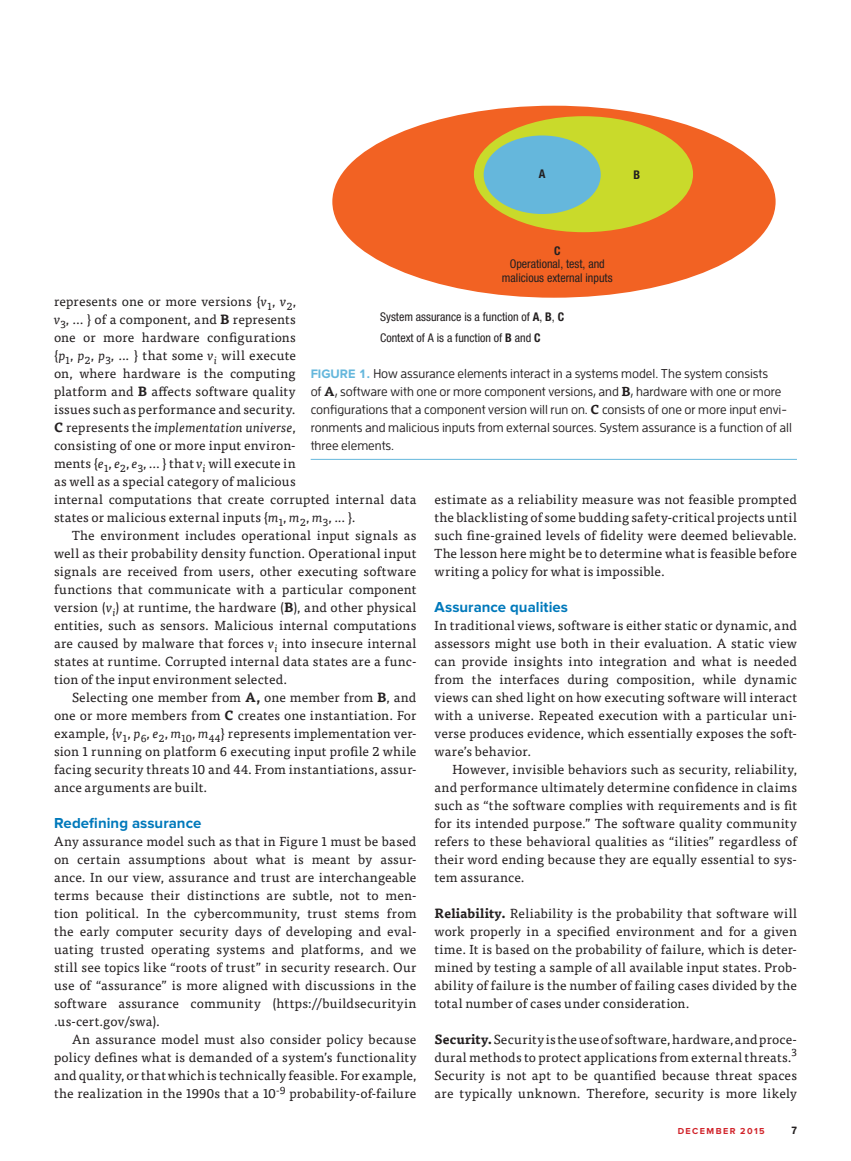
<style>
.page{position:relative;width:851px;height:1161px;background:#fff}
.page>*{position:absolute;margin:0;border:0;box-sizing:border-box;transform-origin:0 0}
.t1{font:700 15px "Proxima Nova";letter-spacing:.005em;color:#0079bb}
.t2{font:13.2px/18px "Tisa Pro";letter-spacing:.015em;color:#231f20;text-align:justify}
.t3{font:13.05px/18px "Tisa Pro";letter-spacing:.015em;color:#231f20;text-align:justify}
.t4{font:500 12.75px/18px "Enzo OT";color:#231f20}
.t5{font:condensed 12px/13.5px "Helvetica Neue LT Std";color:#231f20;text-align:center}
.t6{font:700 condensed 12px "Helvetica Neue LT Std";color:#231f20}
.t7{font:700 10.5px "Enzo OT";color:#231f20}
.t8{font:700 9px "Proxima Nova";letter-spacing:.16em;color:#d1232a}
.s1{font-weight:700}
.s2{font-family:"Proxima Nova";font-weight:700;color:#65b7dc}
.s3{font-family:"Tisa Pro";font-weight:700}
.s4{font-style:italic}
</style>
<div class="page">
<div style="left:332px;top:106px;width:443px;height:192px;background:#f26223;border-radius:50%"></div>
<div style="left:474px;top:116px;width:219px;height:116px;background:#c9da2b;border-radius:50%"></div>
<div style="left:483px;top:135px;width:117px;height:79px;background:#65b7dc;border-radius:50%"></div>
<hr style="left:310px;top:459px;width:486px;height:1px;background:#65b7dc">
<p class="t6" style="left:539px;top:167px;width:8px">A</p>
<p class="t6" style="left:633px;top:167px;width:8px">B</p>
<p class="t6" style="left:554px;top:243px;width:8px">C</p>
<p class="t5" style="left:502px;top:257px;width:112px">Operational, test, and malicious external inputs</p>
<p class="t5" style="left:380px;top:306px;width:185px;line-height:21px;text-align:left">System assurance is a function of <span class="s1">A</span>, <span class="s1">B</span>, <span class="s1">C<br></span>Context of A is a function of <span class="s1">B</span> and <span class="s1">C</span></p>
<p class="t4" style="left:310px;top:364px;width:483px"><span class="s2">FIGURE 1.</span> How assurance elements interact in a systems model. The system consists<br>of <span class="s3">A</span>, software with one or more component versions, and <span class="s3">B</span>, hardware with one or more configurations that a component version will run on. <span class="s3">C</span> consists of one or more input envi&shy;ronments and malicious inputs from external sources. System assurance is a function of all three elements.</p>
<p class="t2" style="left:54px;top:292px;width:364px;text-align:left">represents one or more versions {<span class="s4">v</span><sub>1</sub>, <span class="s4">v</span><sub>2</sub>,<br><span class="s4">v</span><sub>3</sub>, ... } of a component, and <span class="s1">B</span> represents<br>one or more hardware configurations<br>{<span class="s4">p</span><sub>1</sub>, <span class="s4">p</span><sub>2</sub>, <span class="s4">p</span><sub>3</sub>, ... } that some <span class="s4">v</span><sub>i</sub> will execute<br>on, where hardware is the computing<br>platform and <span class="s1">B</span> affects software quality<br>issues such as performance and security.<br><span class="s1">C</span> represents the <span class="s4">implementation universe</span>,<br>consisting of one or more input environ-<br>ments {<span class="s4">e</span><sub>1</sub>, <span class="s4">e</span><sub>2</sub>, <span class="s4">e</span><sub>3</sub>, ... } that <span class="s4">v</span><sub>i</sub> will execute in<br>as well as a special category of malicious<br>internal computations that create corrupted internal data states or malicious external inputs {<span class="s4">m</span><sub>1</sub>, <span class="s4">m</span><sub>2</sub>, <span class="s4">m</span><sub>3</sub>, ... }.</p>
<p class="t2" style="left:54px;top:526px;width:364px;text-indent:18px">The environment includes operational input signals as well as their probability density function. Operational input signals are received from users, other executing software functions that communicate with a particular component version (<span class="s4">v</span><sub>i</sub>) at runtime, the hardware (<span class="s1">B</span>), and other physical entities, such as sensors. Malicious internal computations are caused by malware that forces <span class="s4">v</span><sub>i</sub> into insecure internal states at runtime. Corrupted internal data states are a func&shy;tion of the input environment selected.</p>
<p class="t2" style="left:54px;top:688px;width:364px;text-indent:18px">Selecting one member from <span class="s1">A,</span> one member from <span class="s1">B</span>, and one or more members from <span class="s1">C</span> creates one instantiation. For example, {<span class="s4">v</span><sub>1</sub>, <span class="s4">p</span><sub>6</sub>, <span class="s4">e</span><sub>2</sub>, <span class="s4">m</span><sub>10</sub>, <span class="s4">m</span><sub>44</sub>} represents implementation ver&shy;sion 1 running on platform 6 executing input profile 2 while facing security threats 10 and 44. From instantiations, assur&shy;ance arguments are built.</p>
<p class="t1" style="left:54px;top:814px;width:149px">Redefining assurance</p>
<p class="t2" style="left:54px;top:832px;width:364px">Any assurance model such as that in Figure 1 must be based on certain assumptions about what is meant by assur&shy;ance. In our view, assurance and trust are interchangeable terms because their distinctions are subtle, not to men&shy;tion political. In the cybercommunity, trust stems from the early computer security days of developing and eval&shy;uating trusted operating systems and platforms, and we still see topics like “roots of trust” in security research. Our use of “assurance” is more aligned with discussions in the software assurance community (https://buildsecurityin .us-cert.gov/swa).</p>
<p class="t2" style="left:54px;top:1030px;width:364px;text-indent:18px">An assurance model must also consider policy because policy defines what is demanded of a system’s functionality and quality, or that which is technically feasible. For example, the realization in the 1990s that a 10<sup>-9</sup> probability-of-failure</p>
<p class="t2" style="left:434px;top:490px;width:364px">estimate as a reliability measure was not feasible prompted the blacklisting of some budding safety-critical projects until such fine-grained levels of fidelity were deemed believable.<br>The lesson here might be to determine what is feasible before writing a policy for what is impossible.</p>
<p class="t1" style="left:434px;top:598px;width:135px">Assurance qualities</p>
<p class="t2" style="left:434px;top:616px;width:364px">In traditional views, software is either static or dynamic, and assessors might use both in their evaluation. A static view can provide insights into integration and what is needed from the interfaces during composition, while dynamic views can shed light on how executing software will interact with a universe. Repeated execution with a particular uni&shy;verse produces evidence, which essentially exposes the soft&shy;ware’s behavior.</p>
<p class="t2" style="left:434px;top:760px;width:364px;text-indent:18px">However, invisible behaviors such as security, reliability, and performance ultimately determine confidence in claims such as “the software complies with requirements and is fit for its intended purpose.” The software quality community refers to these behavioral qualities as “ilities” regardless of their word ending because they are equally essential to sys&shy;tem assurance.</p>
<p class="t3" style="left:434px;top:904px;width:364px"><span class="s1">Reliability.</span> Reliability is the probability that software will work properly in a specified environment and for a given time. It is based on the probability of failure, which is deter&shy;mined by testing a sample of all available input states. Prob&shy;ability of failure is the number of failing cases divided by the total number of cases under consideration.</p>
<p class="t3" style="left:434px;top:1030px;width:364px"><span class="s1">Security.</span> Security is the use of software, hardware, and proce&shy;dural methods to protect applications from external threats.<sup>3<br></sup>Security is not apt to be quantified because threat spaces are typically unknown. Therefore, security is more likely</p>
<p class="t8" style="left:677px;top:1126px;width:88px">DECEMBER 2015</p>
<p class="t7" style="left:791px;top:1124px;width:7px">7</p>
</div>
